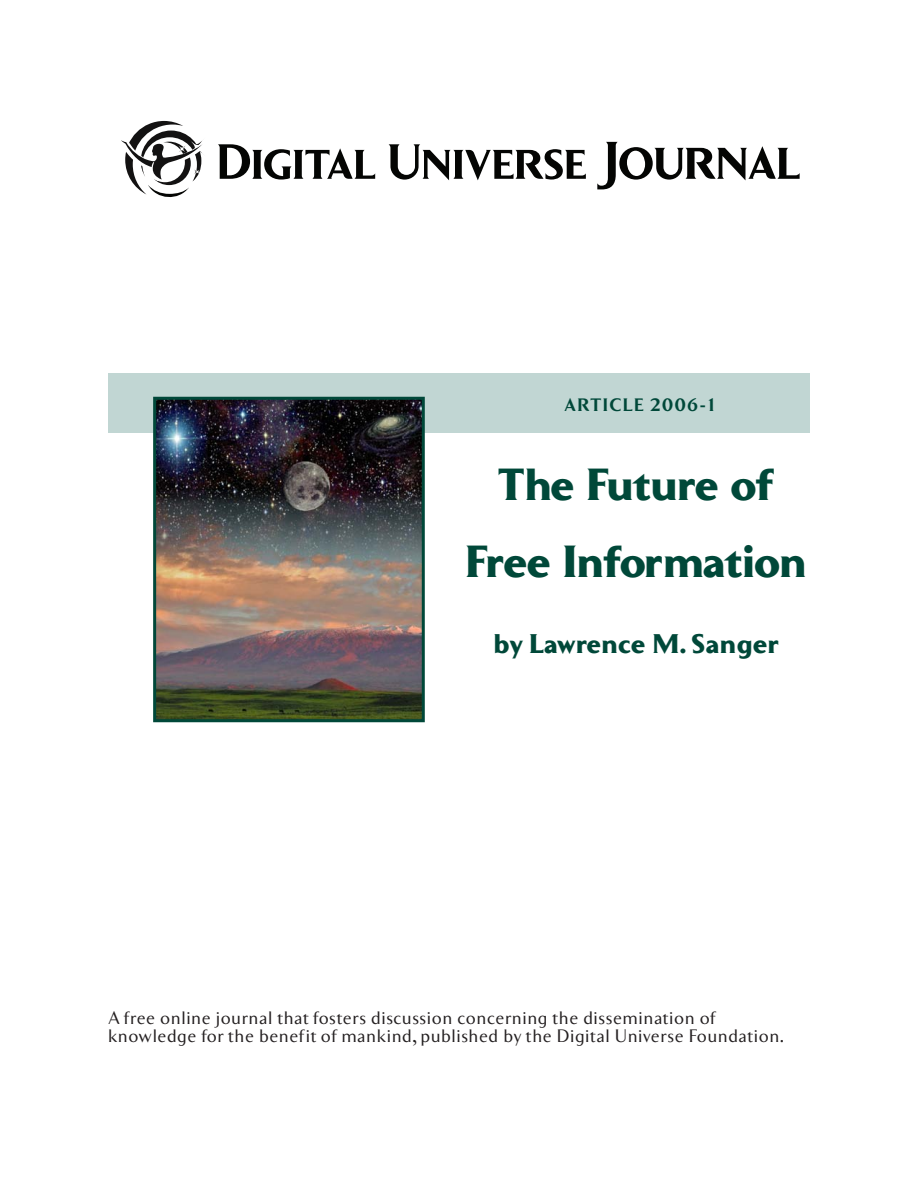
<style>
.page{position:relative;width:918px;height:1188px;background:#fff}
.page>*{position:absolute;margin:0;border:0;box-sizing:border-box;transform-origin:0 0}
.t1{font:52.95px "Clarice Bold Small Caps";letter-spacing:-.015em;color:#040503}
.t2{font:900 45px/76.2px "Clarice";letter-spacing:-.03em;color:#004839;text-align:center}
.t3{font:900 27px "Clarice";color:#004839}
.t4{font:18px/18px "Clarice";letter-spacing:.03em;color:#231f20}
.t5{font:18px "Clarice Bold Small Caps";color:#004839}
</style>
<div class="page">
<svg style="left:218px;top:144px;width:157px;height:36px"></svg>
<svg style="left:389px;top:144px;width:197px;height:36px"></svg>
<svg style="left:121px;top:121px;width:82px;height:76px"></svg>
<div style="left:108px;top:374px;width:702px;height:59px;background:#c1d6d3"></div>
<img style="left:157px;top:401px;width:264px;height:317px">
<div style="left:153px;top:397px;width:272px;height:325px;border:3px solid #004839"></div>
<h1 class="t1" style="left:603px;top:138px;width:199px">Journal</h1>
<p class="t5" style="left:565px;top:397px;width:152px">ARTICLE 2006-1</p>
<h2 class="t2" style="left:465px;top:450px;width:344px">The Future of<br>Free Information</h2>
<h3 class="t3" style="left:494px;top:632px;width:287px">by Lawrence M. Sanger</h3>
<p class="t4" style="left:108px;top:1010px;width:678px">A free online journal that fosters discussion concerning the dissemination of knowledge for the benefit of mankind, published by the Digital Universe Foundation.</p>
</div>
